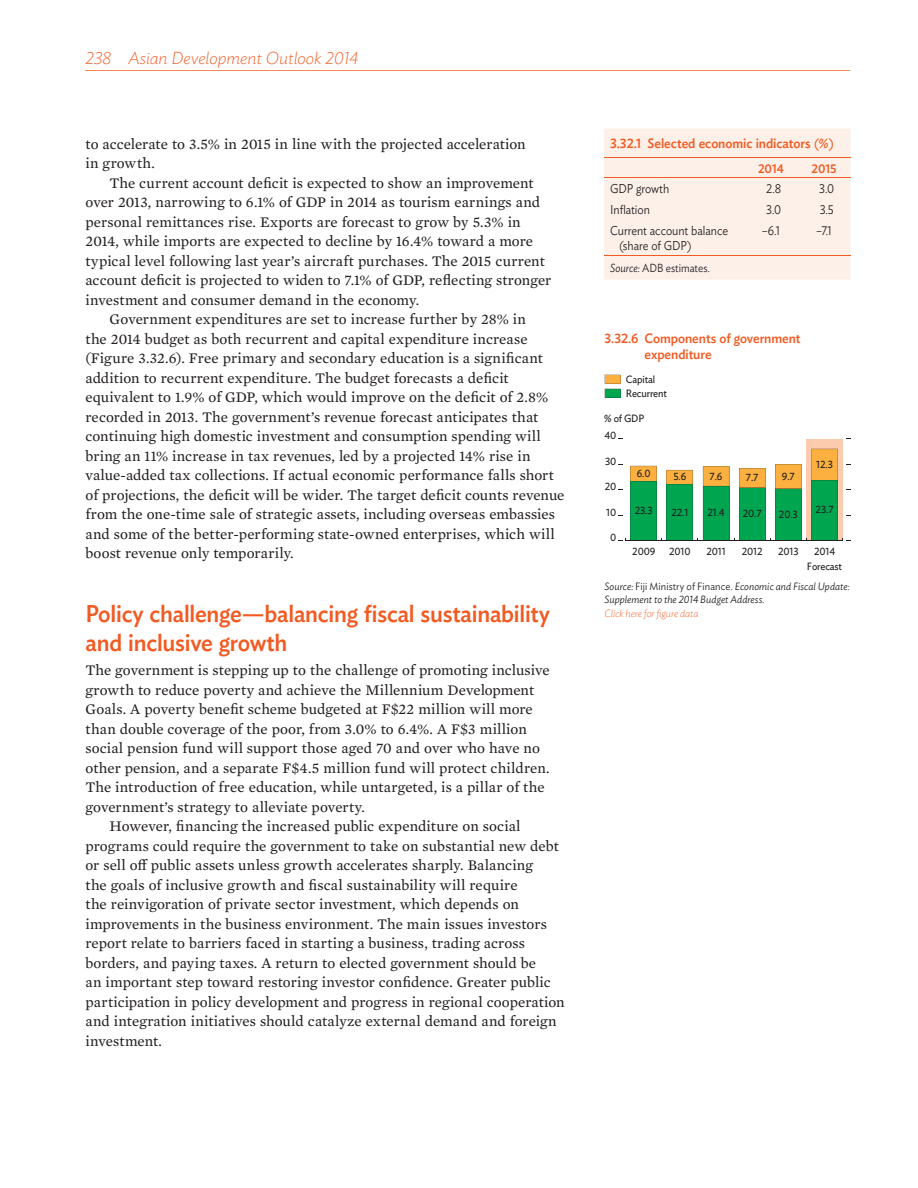
<style>
.page{position:relative;width:918px;height:1188px;background:#fff}
.page>*{position:absolute;margin:0;border:0;box-sizing:border-box;transform-origin:0 0}
.t1{font:500 24px/28.8px "Ideal Sans";letter-spacing:-.01em;color:#f25a21;scale:.95 1}
.t2{font:italic 200 17.25px "Ideal Sans";color:#f25a21}
.t3{font:15px/19.5px "Mercury Text G2";letter-spacing:.005em;color:#231f20}
.t4{font:500 13.5px/16.2px "Ideal Sans";letter-spacing:-.005em;color:#f25a21;scale:.95 1}
.t5{font:300 12.75px/15.3px "Ideal Sans";letter-spacing:-.005em;color:#231f20;scale:.9 1}
.t6{font:500 12.6px "Ideal Sans";letter-spacing:-.015em;color:#f25a21;scale:.95 1}
.t7{font:300 11.7px "Ideal Sans";color:#231f20;scale:.9 1}
.t8{font:10.5px/14.1px "Ideal Sans";letter-spacing:-.015em;color:#231f20;scale:.95 1}
.t9{font:italic 300 10.5px/12.5px "Ideal Sans";letter-spacing:.005em;color:#231f20;scale:.95 1}
.t10{font:italic 200 10.5px "Ideal Sans";color:#f25a21;scale:.95 1}
.s1{font-weight:400}
.s2{font-style:italic}
.s3{font-style:normal}
</style>
<div class="page">
<hr style="left:86px;top:70px;width:764px;height:1px;background:#f68b56">
<div style="left:604px;top:129px;width:246px;height:151px;background:#fdf0e9"></div>
<hr style="left:604px;top:157px;width:140px;height:1px;background:#f25a21">
<hr style="left:744px;top:157px;width:53px;height:1px;background:#f25a21">
<hr style="left:797px;top:157px;width:54px;height:1px;background:#f25a21">
<hr style="left:604px;top:177px;width:140px;height:1px;background:#f25a21">
<hr style="left:744px;top:177px;width:53px;height:1px;background:#f25a21">
<hr style="left:797px;top:177px;width:54px;height:1px;background:#f25a21">
<hr style="left:604px;top:255px;width:140px;height:1px;background:#f25a21">
<hr style="left:744px;top:255px;width:53px;height:1px;background:#f25a21">
<hr style="left:797px;top:255px;width:54px;height:1px;background:#f25a21">
<div style="left:806px;top:439px;width:37px;height:102px;background:#fccbad"></div>
<svg style="left:605px;top:375px;width:15px;height:8px"></svg>
<svg style="left:605px;top:389px;width:15px;height:9px"></svg>
<svg style="left:618px;top:449px;width:232px;height:92px"></svg>
<hr style="left:625px;top:540px;width:218px;height:1px;background:#231f20">
<p class="t2" style="left:86px;top:44px;width:274px">238 Asian Development Outlook 2014</p>
<p class="t3" style="left:86px;top:133px;width:442px">to accelerate to 3.5% in 2015 in line with the projected acceleration in growth.</p>
<p class="t3" style="left:110px;top:172px;width:426px">The current account deficit is expected to show an improvement</p>
<p class="t3" style="left:86px;top:191px;width:456px">over 2013, narrowing to 6.1% of GDP in 2014 as tourism earnings and</p>
<p class="t3" style="left:86px;top:211px;width:437px">personal remittances rise. Exports are forecast to grow by 5.3% in</p>
<p class="t3" style="left:86px;top:230px;width:449px">2014, while imports are expected to decline by 16.4% toward a more</p>
<p class="t3" style="left:86px;top:250px;width:461px">typical level following last year’s aircraft purchases. The 2015 current</p>
<p class="t3" style="left:86px;top:269px;width:467px">account deficit is projected to widen to 7.1% of GDP, reflecting stronger</p>
<p class="t3" style="left:86px;top:289px;width:335px">investment and consumer demand in the economy.</p>
<p class="t3" style="left:110px;top:308px;width:418px">Government expenditures are set to increase further by 28% in</p>
<p class="t3" style="left:86px;top:328px;width:444px">the 2014 budget as both recurrent and capital expenditure increase</p>
<p class="t3" style="left:86px;top:347px;width:459px">(Figure 3.32.6). Free primary and secondary education is a significant</p>
<p class="t3" style="left:86px;top:367px;width:425px">addition to recurrent expenditure. The budget forecasts a deficit</p>
<p class="t3" style="left:86px;top:386px;width:464px">equivalent to 1.9% of GDP, which would improve on the deficit of 2.8%</p>
<p class="t3" style="left:86px;top:406px;width:454px">recorded in 2013. The government’s revenue forecast anticipates that</p>
<p class="t3" style="left:86px;top:425px;width:457px">continuing high domestic investment and consumption spending will</p>
<p class="t3" style="left:86px;top:445px;width:447px">bring an 11% increase in tax revenues, led by a projected 14% rise in</p>
<p class="t3" style="left:86px;top:464px;width:470px">value-added tax collections. If actual economic performance falls short</p>
<p class="t3" style="left:86px;top:484px;width:481px">of projections, the deficit will be wider. The target deficit counts revenue</p>
<p class="t3" style="left:86px;top:503px;width:471px">from the one-time sale of strategic assets, including overseas embassies</p>
<p class="t3" style="left:86px;top:523px;width:471px">and some of the better-performing state-owned enterprises, which will</p>
<p class="t3" style="left:86px;top:542px;width:210px">boost revenue only temporarily.</p>
<h1 class="t1" style="left:86px;top:597px;width:490px">Policy challenge—balancing fiscal sustainability and inclusive growth</h1>
<p class="t3" style="left:86px;top:659px;width:466px">The government is stepping up to the challenge of promoting inclusive</p>
<p class="t3" style="left:86px;top:679px;width:450px">growth to reduce poverty and achieve the Millennium Development</p>
<p class="t3" style="left:86px;top:698px;width:449px">Goals. A poverty benefit scheme budgeted at F$22 million will more</p>
<p class="t3" style="left:86px;top:718px;width:443px">than double coverage of the poor, from 3.0% to 6.4%. A F$3 million</p>
<p class="t3" style="left:86px;top:737px;width:456px">social pension fund will support those aged 70 and over who have no</p>
<p class="t3" style="left:86px;top:757px;width:466px">other pension, and a separate F$4.5 million fund will protect children.</p>
<p class="t3" style="left:86px;top:776px;width:461px">The introduction of free education, while untargeted, is a pillar of the</p>
<p class="t3" style="left:86px;top:796px;width:281px">government’s strategy to alleviate poverty.</p>
<p class="t3" style="left:110px;top:815px;width:413px">However, financing the increased public expenditure on social</p>
<p class="t3" style="left:86px;top:835px;width:475px">programs could require the government to take on substantial new debt</p>
<p class="t3" style="left:86px;top:854px;width:449px">or sell off public assets unless growth accelerates sharply. Balancing</p>
<p class="t3" style="left:86px;top:874px;width:434px">the goals of inclusive growth and fiscal sustainability will require</p>
<p class="t3" style="left:86px;top:893px;width:435px">the reinvigoration of private sector investment, which depends on</p>
<p class="t3" style="left:86px;top:913px;width:463px">improvements in the business environment. The main issues investors</p>
<p class="t3" style="left:86px;top:932px;width:441px">report relate to barriers faced in starting a business, trading across</p>
<p class="t3" style="left:86px;top:952px;width:452px">borders, and paying taxes. A return to elected government should be</p>
<p class="t3" style="left:86px;top:971px;width:467px">an important step toward restoring investor confidence. Greater public</p>
<p class="t3" style="left:86px;top:991px;width:481px">participation in policy development and progress in regional cooperation</p>
<p class="t3" style="left:86px;top:1010px;width:473px">and integration initiatives should catalyze external demand and foreign</p>
<p class="t3" style="left:86px;top:1030px;width:78px">investment.</p>
<p class="t4" style="left:610px;top:135px;width:237px">3.32.1 Selected economic indicators <span class="s1">(%)</span></p>
<p class="t6" style="left:758px;top:159px;width:28px">2014</p>
<p class="t6" style="left:812px;top:159px;width:28px">2015</p>
<p class="t5" style="left:610px;top:180px;width:67px">GDP growth</p>
<p class="t5" style="left:766px;top:180px;width:18px">2.8</p>
<p class="t5" style="left:819px;top:180px;width:18px">3.0</p>
<p class="t5" style="left:610px;top:201px;width:46px">Inflation</p>
<p class="t5" style="left:766px;top:201px;width:18px">3.0</p>
<p class="t5" style="left:820px;top:201px;width:17px">3.5</p>
<p class="t5" style="left:619px;top:222px;width:123px;text-indent:-9px">Current account balance (share of GDP)</p>
<p class="t5" style="left:762px;top:222px;width:22px">–6.1</p>
<p class="t5" style="left:816px;top:222px;width:19px">–7.1</p>
<p class="t7" style="left:610px;top:259px;width:112px"><span class="s2">Source:</span> ADB estimates.</p>
<p class="t4" style="left:644px;top:329px;width:166px;text-indent:-40px">3.32.6 Components of government expenditure</p>
<p class="t8" style="left:626px;top:371px;width:45px">Capital<br>Recurrent</p>
<p class="t8" style="left:604px;top:411px;width:43px">% of GDP</p>
<p class="t8" style="left:604px;top:428px;width:14px">40</p>
<p class="t8" style="left:605px;top:453px;width:13px">30</p>
<p class="t8" style="left:605px;top:479px;width:14px">20</p>
<p class="t8" style="left:606px;top:504px;width:12px">10</p>
<p class="t8" style="left:610px;top:530px;width:8px">0</p>
<p class="t8" style="left:637px;top:465px;width:16px">6.0</p>
<p class="t8" style="left:635px;top:503px;width:21px">23.3</p>
<p class="t8" style="left:673px;top:469px;width:15px">5.6</p>
<p class="t8" style="left:710px;top:468px;width:15px">7.6</p>
<p class="t8" style="left:746px;top:470px;width:15px">7.7</p>
<p class="t8" style="left:782px;top:468px;width:15px">9.7</p>
<p class="t8" style="left:671px;top:504px;width:20px">22.1</p>
<p class="t8" style="left:707px;top:505px;width:20px">21.4</p>
<p class="t8" style="left:743px;top:506px;width:22px">20.7</p>
<p class="t8" style="left:779px;top:506px;width:21px">20.3</p>
<p class="t8" style="left:816px;top:456px;width:19px">12.3</p>
<p class="t8" style="left:816px;top:502px;width:21px">23.7</p>
<p class="t8" style="left:632px;top:544px;width:26px">2009</p>
<p class="t8" style="left:669px;top:544px;width:24px">2010</p>
<p class="t8" style="left:706px;top:544px;width:22px">2011</p>
<p class="t8" style="left:742px;top:544px;width:24px">2012</p>
<p class="t8" style="left:778px;top:544px;width:23px">2013</p>
<p class="t8" style="left:807px;top:544px;width:39px;text-align:center">2014<br>Forecast</p>
<p class="t9" style="left:604px;top:580px;width:260px">Source: <span class="s3">Fiji Ministry of Finance.</span> Economic and Fiscal Update:<br>Supplement to the 2014 Budget Address.</p>
<p class="t10" style="left:604px;top:605px;width:101px">Click here for figure data</p>
</div>
